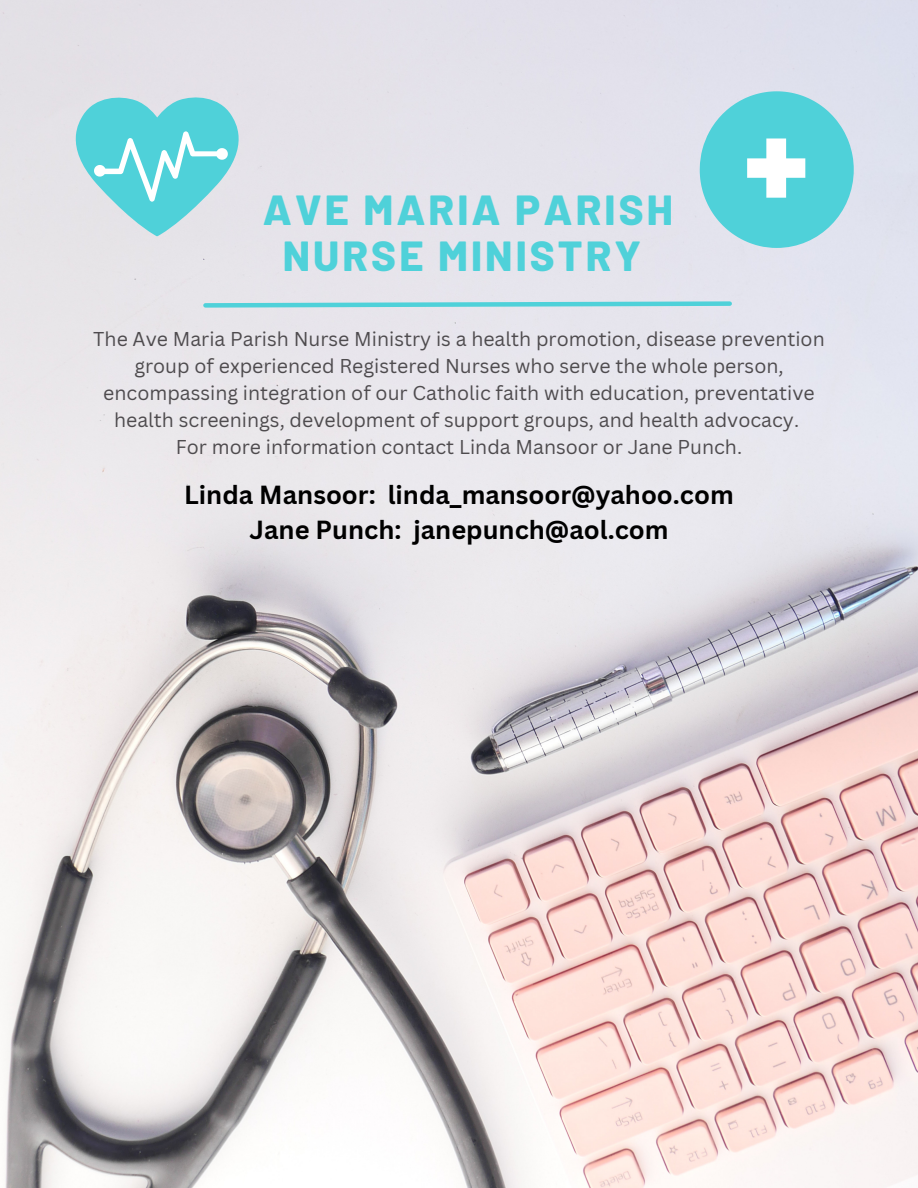
<style>
.page{position:relative;width:918px;height:1188px;background:#fff}
.page>*{position:absolute;margin:0;border:0;box-sizing:border-box;transform-origin:0 0}
.t1{font:800 42px "Barlow";letter-spacing:.075em;color:#4fd1d9}
.t2{font:700 25.5px "Canva Sans";color:#000}
.t3{font:19.5px/27px "Canva Sans";color:#4e4b4e;text-align:center}
</style>
<div class="page">
<img style="left:0;top:0;width:918px;height:1188px">
<svg style="left:201px;top:299px;width:533px;height:11px;background:#a8dce4"></svg>
<svg style="left:700px;top:91px;width:154px;height:157px;background:#7cd8e0"></svg>
<svg style="left:64px;top:95px;width:187px;height:141px;background:#95dae1"></svg>
<p class="t1" style="left:263px;top:183px;width:411px">AVE MARIA PARISH</p>
<p class="t1" style="left:283px;top:229px;width:360px">NURSE MINISTRY</p>
<p class="t3" style="left:93px;top:325px;width:733px">The Ave Maria Parish Nurse Ministry is a health promotion, disease prevention group of experienced Registered Nurses who serve the whole person, encompassing integration of our Catholic faith with education, preventative health screenings, development of support groups, and health advocacy.</p>
<p class="t3" style="left:176px;top:433px;width:568px">For more information contact Linda Mansoor or Jane Punch.</p>
<p class="t2" style="left:184px;top:476px;width:551px">Linda Mansoor: linda_mansoor@yahoo.com</p>
<p class="t2" style="left:249px;top:511px;width:421px">Jane Punch: janepunch@aol.com</p>
</div>
